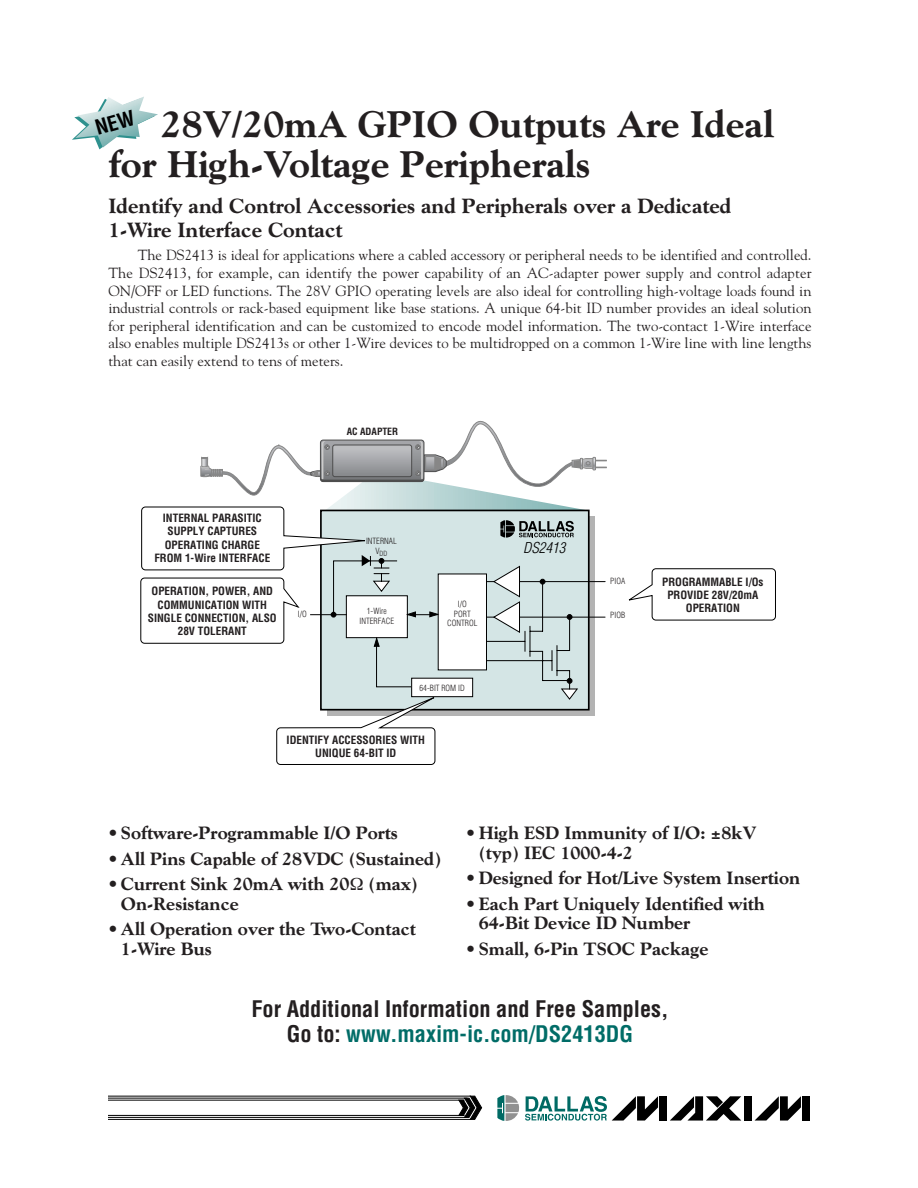
<style>
.page{position:relative;width:918px;height:1188px;background:#fff}
.page>*{position:absolute;margin:0;border:0;box-sizing:border-box;transform-origin:0 0}
.t1{font:800 37.65px/40.5px "Goudy";color:#231f20}
.t2{font:700 condensed 22.35px/25px "Helvetica";color:#231f20;text-align:center}
.t3{font:800 20.85px/23.7px "Goudy";color:#231f20}
.t4{font:800 18.15px/19.5px "Goudy";color:#231f20}
.t5{font:14.7px/17.5px "Goudy";color:#231f20;text-align:justify}
.t6{font:italic 300 condensed 14.7px "Helvetica";color:#000}
.t7{font:700 condensed 11.1px/13.2px "Helvetica";color:#231f20;text-align:center}
.t8{font:700 condensed 9.75px "Helvetica";color:#231f20}
.t9{font:300 condensed 8.4px/9.8px "Helvetica";color:#231f20;text-align:center}
.t10{font:300 condensed 7.05px "Helvetica";color:#231f20}
.s1{color:#006c67}
</style>
<div class="page">
<hr style="left:108px;top:1096px;width:363px;height:1px;background:#000">
<hr style="left:108px;top:1119px;width:363px;height:1px;background:#000">
<hr style="left:108px;top:1100px;width:356px;height:1px;background:#000">
<hr style="left:108px;top:1115px;width:357px;height:1px;background:#000">
<hr style="left:108px;top:1098px;width:360px;height:1px;background:#000">
<hr style="left:108px;top:1117px;width:360px;height:1px;background:#000">
<svg style="left:458px;top:1096px;width:24px;height:24px"></svg>
<div style="left:659px;top:1096px;width:8px;height:25px;background:#000"></div>
<svg style="left:670px;top:1096px;width:71px;height:25px"></svg>
<svg style="left:755px;top:1096px;width:46px;height:25px"></svg>
<div style="left:802px;top:1096px;width:8px;height:25px;background:#000"></div>
<div style="left:744px;top:1096px;width:8px;height:25px;background:#000"></div>
<svg style="left:497px;top:1095px;width:22px;height:26px"></svg>
<svg style="left:525px;top:1096px;width:133px;height:25px"></svg>
<svg style="left:628px;top:568px;width:148px;height:53px"></svg>
<svg style="left:140px;top:421px;width:466px;height:344px"></svg>
<svg style="left:72px;top:97px;width:86px;height:52px"></svg>
<h1 class="t1" style="left:108px;top:106px;width:667px;text-indent:52px">28V/20mA GPIO Outputs Are Ideal for High-Voltage Peripherals</h1>
<h3 class="t3" style="left:108px;top:196px;width:625px">Identify and Control Accessories and Peripherals over a Dedicated<br>1-Wire Interface Contact</h3>
<p class="t5" style="left:108px;top:248px;width:705px;text-indent:29px">The DS2413 is ideal for applications where a cabled accessory or peripheral needs to be identified and controlled.<br>The DS2413, for example, can identify the power capability of an AC-adapter power supply and control adapter ON/OFF or LED functions. The 28V GPIO operating levels are also ideal for controlling high-voltage loads found in industrial controls or rack-based equipment like base stations. A unique 64-bit ID number provides an ideal solution for peripheral identification and can be customized to encode model information. The two-contact 1-Wire interface also enables multiple DS2413s or other 1-Wire devices to be multidropped on a common 1-Wire line with line lengths that can easily extend to tens of meters.</p>
<p class="t7" style="left:154px;top:512px;width:117px">INTERNAL PARASITIC<br>SUPPLY CAPTURES<br>OPERATING CHARGE<br>FROM 1-Wire INTERFACE</p>
<p class="t8" style="left:347px;top:427px;width:53px">AC ADAPTER</p>
<p class="t9" style="left:366px;top:537px;width:32px">INTERNAL</p>
<p class="t10" style="left:375px;top:551px;width:13px"><sup>V</sup>DD</p>
<p class="t6" style="left:523px;top:542px;width:47px">DS2413</p>
<p class="t7" style="left:148px;top:586px;width:130px">OPERATION, POWER, AND<br>COMMUNICATION WITH<br>SINGLE CONNECTION, ALSO<br>28V TOLERANT</p>
<p class="t7" style="left:662px;top:576px;width:103px">PROGRAMMABLE I/Os<br>PROVIDE 28V/20mA<br>OPERATION</p>
<p class="t9" style="left:610px;top:577px;width:16px">PIOA</p>
<p class="t9" style="left:610px;top:611px;width:16px">PIOB</p>
<p class="t9" style="left:360px;top:607px;width:36px">1-Wire<br>INTERFACE</p>
<p class="t9" style="left:447px;top:600px;width:32px">I/O<br>PORT<br>CONTROL</p>
<p class="t9" style="left:298px;top:610px;width:10px">I/O</p>
<p class="t9" style="left:420px;top:684px;width:47px">64-BIT ROM ID</p>
<p class="t7" style="left:287px;top:734px;width:140px">IDENTIFY ACCESSORIES WITH<br>UNIQUE 64-BIT ID</p>
<p class="t4" style="left:108px;top:824px;width:291px">• Software-Programmable I/O Ports</p>
<p class="t4" style="left:108px;top:850px;width:334px">• All Pins Capable of 28VDC (Sustained)</p>
<p class="t4" style="left:121px;top:876px;width:299px;text-indent:-13px">• Current Sink 20mA with 20 (max)<br>On-Resistance</p>
<p class="t4" style="left:121px;top:921px;width:296px;text-indent:-13px">• All Operation over the Two-Contact<br>1-Wire Bus</p>
<p class="t4" style="left:479px;top:824px;width:279px;text-indent:-13px">• High ESD Immunity of I/O: ±8kV (typ) IEC 1000-4-2</p>
<p class="t4" style="left:466px;top:869px;width:335px">• Designed for Hot/Live System Insertion</p>
<p class="t4" style="left:479px;top:895px;width:288px;text-indent:-13px">• Each Part Uniquely Identified with<br>64-Bit Device ID Number</p>
<p class="t4" style="left:466px;top:940px;width:244px">• Small, 6-Pin TSOC Package</p>
<h2 class="t2" style="left:251px;top:998px;width:419px">For Additional Information and Free Samples,<br>Go to: <span class="s1">www.maxim-ic.com/DS2413DG</span></h2>
</div>
